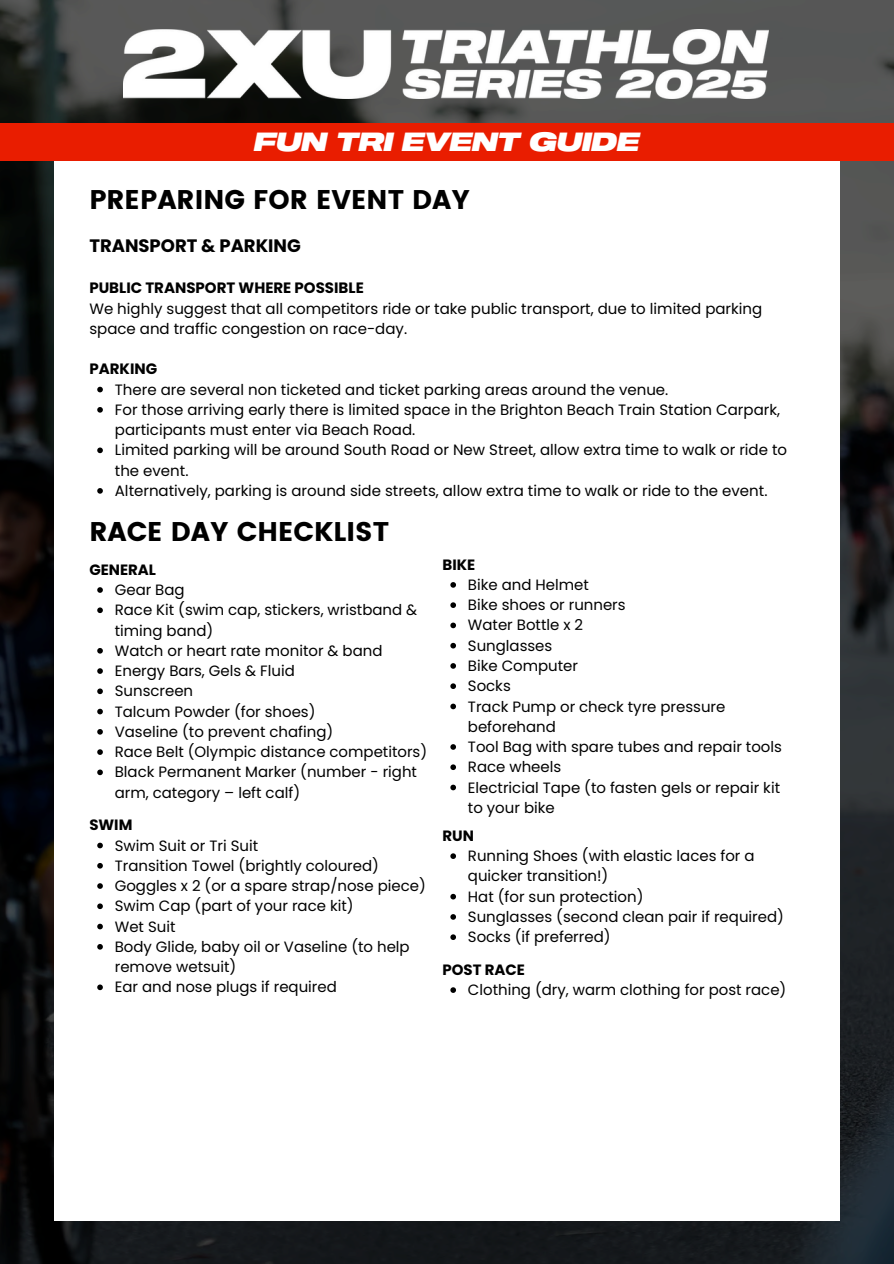
<style>
.page{position:relative;width:894px;height:1264px;background:#fff}
.page>*{position:absolute;margin:0;border:0;box-sizing:border-box;transform-origin:0 0}
.t1{font:27px "Poppins";color:#000}
.t2{font:25.8px "Sequel 100 Wide 96";color:#fff}
.t3{font:700 18px "Poppins";color:#000}
.t4{font:15px/20.2px "Poppins";color:#000}
.t5{font:700 15px "Poppins";color:#000}
</style>
<div class="page">
<img style="left:0;top:0;width:893px;height:1263px">
<div style="left:54px;top:128px;width:785px;height:1092px;background:#fff"></div>
<div style="left:0;top:123px;width:893px;height:38px;background:#e91d00"></div>
<svg style="left:97px;top:387px;width:6px;height:5px"></svg>
<svg style="left:97px;top:407px;width:6px;height:5px"></svg>
<svg style="left:97px;top:447px;width:6px;height:6px"></svg>
<svg style="left:97px;top:488px;width:6px;height:5px"></svg>
<svg style="left:97px;top:587px;width:6px;height:6px"></svg>
<svg style="left:97px;top:607px;width:6px;height:6px"></svg>
<svg style="left:97px;top:648px;width:6px;height:5px"></svg>
<svg style="left:97px;top:668px;width:6px;height:6px"></svg>
<svg style="left:97px;top:688px;width:6px;height:6px"></svg>
<svg style="left:97px;top:708px;width:6px;height:6px"></svg>
<svg style="left:97px;top:729px;width:6px;height:5px"></svg>
<svg style="left:97px;top:749px;width:6px;height:6px"></svg>
<svg style="left:97px;top:769px;width:6px;height:6px"></svg>
<svg style="left:97px;top:842px;width:6px;height:6px"></svg>
<svg style="left:97px;top:863px;width:6px;height:5px"></svg>
<svg style="left:97px;top:883px;width:6px;height:5px"></svg>
<svg style="left:97px;top:903px;width:6px;height:6px"></svg>
<svg style="left:97px;top:923px;width:6px;height:6px"></svg>
<svg style="left:97px;top:944px;width:6px;height:5px"></svg>
<svg style="left:97px;top:984px;width:6px;height:6px"></svg>
<svg style="left:450px;top:582px;width:6px;height:5px"></svg>
<svg style="left:450px;top:602px;width:6px;height:6px"></svg>
<svg style="left:450px;top:622px;width:6px;height:6px"></svg>
<svg style="left:450px;top:643px;width:6px;height:5px"></svg>
<svg style="left:450px;top:663px;width:6px;height:5px"></svg>
<svg style="left:450px;top:683px;width:6px;height:6px"></svg>
<svg style="left:450px;top:703px;width:6px;height:6px"></svg>
<svg style="left:450px;top:744px;width:6px;height:5px"></svg>
<svg style="left:450px;top:764px;width:6px;height:6px"></svg>
<svg style="left:450px;top:784px;width:6px;height:6px"></svg>
<svg style="left:450px;top:853px;width:6px;height:6px"></svg>
<svg style="left:450px;top:893px;width:6px;height:6px"></svg>
<svg style="left:450px;top:914px;width:6px;height:5px"></svg>
<svg style="left:450px;top:934px;width:6px;height:6px"></svg>
<svg style="left:450px;top:987px;width:6px;height:5px"></svg>
<img style="left:124px;top:30px;width:643px;height:68px">
<p class="t2" style="left:254px;top:126px;width:387px">FUN TRI EVENT GUIDE</p>
<p class="t1" style="left:89px;top:184px;width:382px">PREPARING FOR EVENT DAY</p>
<h2 class="t3" style="left:89px;top:233px;width:213px">TRANSPORT &amp; PARKING</h2>
<h1 class="t5" style="left:89px;top:277px;width:276px">PUBLIC TRANSPORT WHERE POSSIBLE</h1>
<h3 class="t4" style="left:89px;top:298px;width:674px">We highly suggest that all competitors ride or take public transport, due to limited parking space and traffic congestion on race-day.</h3>
<p class="t5" style="left:89px;top:358px;width:69px">PARKING</p>
<p class="t4" style="left:115px;top:379px;width:555px">There are several non ticketed and ticket parking areas around the venue.</p>
<h4 class="t4" style="left:115px;top:399px;width:666px">For those arriving early there is limited space in the Brighton Beach Train Station Carpark, participants must enter via Beach Road.</h4>
<p class="t4" style="left:115px;top:440px;width:673px">Limited parking will be around South Road or New Street, allow extra time to walk or ride to the event.</p>
<p class="t4" style="left:115px;top:480px;width:654px">Alternatively, parking is around side streets, allow extra time to walk or ride to the event.</p>
<p class="t1" style="left:89px;top:516px;width:301px">RACE DAY CHECKLIST</p>
<p class="t5" style="left:89px;top:559px;width:68px">GENERAL</p>
<p class="t4" style="left:115px;top:579px;width:314px">Gear Bag<br>Race Kit (swim cap, stickers, wristband &amp; timing band)<br>Watch or heart rate monitor &amp; band<br>Energy Bars, Gels &amp; Fluid<br>Sunscreen<br>Talcum Powder (for shoes)<br>Vaseline (to prevent chafing)<br>Race Belt (Olympic distance competitors)<br>Black Permanent Marker (number - right arm, category – left calf)</p>
<p class="t5" style="left:89px;top:814px;width:44px">SWIM</p>
<p class="t4" style="left:115px;top:835px;width:312px">Swim Suit or Tri Suit<br>Transition Towel (brightly coloured)<br>Goggles x 2 (or a spare strap/nose piece)<br>Swim Cap (part of your race kit)<br>Wet Suit<br>Body Glide, baby oil or Vaseline (to help remove wetsuit)<br>Ear and nose plugs if required</p>
<p class="t5" style="left:442px;top:554px;width:34px">BIKE</p>
<p class="t4" style="left:468px;top:574px;width:315px">Bike and Helmet<br>Bike shoes or runners<br>Water Bottle x 2<br>Sunglasses<br>Bike Computer<br>Socks<br>Track Pump or check tyre pressure beforehand<br>Tool Bag with spare tubes and repair tools<br>Race wheels<br>Electricial Tape (to fasten gels or repair kit to your bike</p>
<p class="t5" style="left:442px;top:825px;width:33px">RUN</p>
<p class="t4" style="left:468px;top:845px;width:317px">Running Shoes (with elastic laces for a quicker transition!)<br>Hat (for sun protection)<br>Sunglasses (second clean pair if required)<br>Socks (if preferred)</p>
<p class="t5" style="left:442px;top:959px;width:84px">POST RACE</p>
<p class="t4" style="left:468px;top:979px;width:320px">Clothing (dry, warm clothing for post race)</p>
</div>
